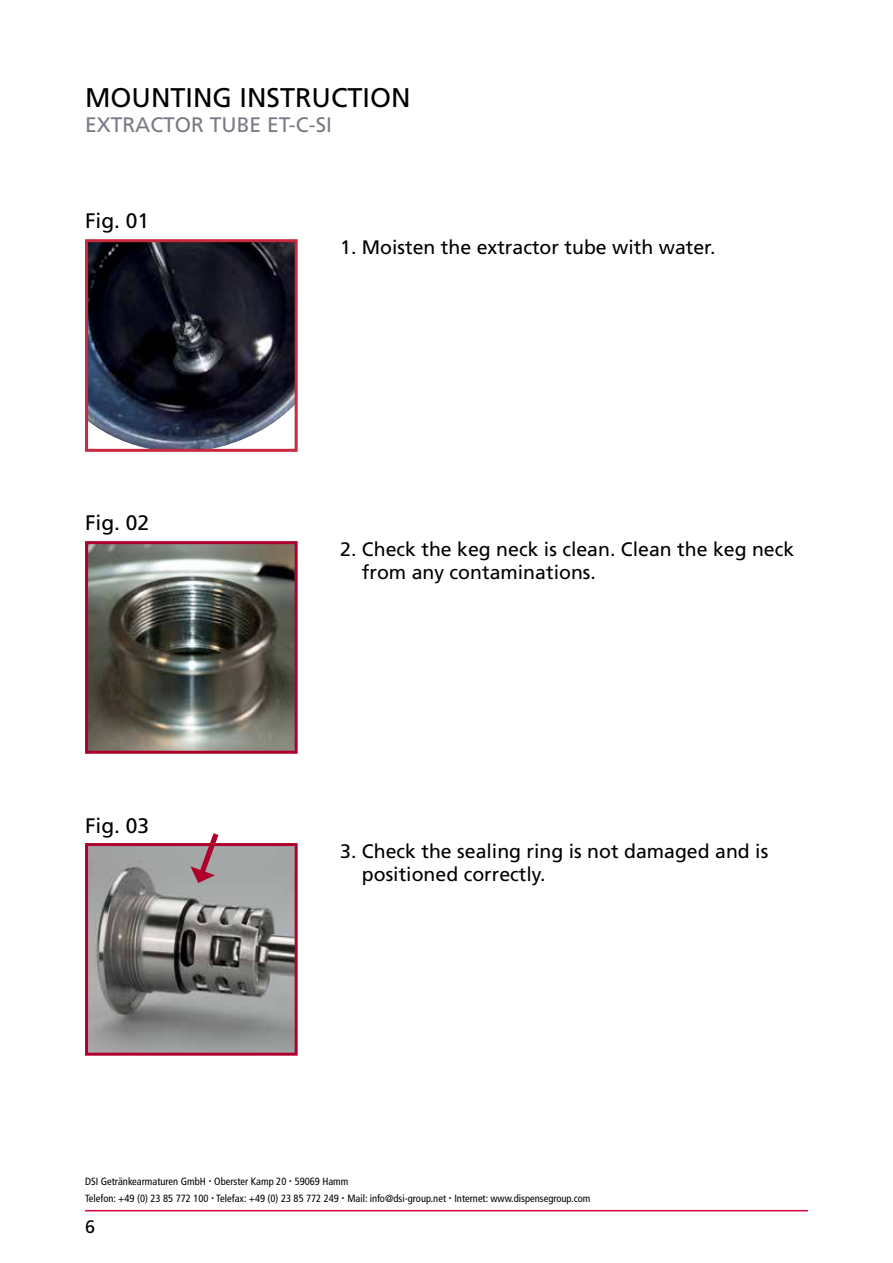
<style>
.page{position:relative;width:893px;height:1263px;background:#fff}
.page>*{position:absolute;margin:0;border:0;box-sizing:border-box;transform-origin:0 0}
.t1{font:27px "Frutiger LT Std";color:#000}
.t2{font:21px "Frutiger LT Std";color:#7a7b85}
.t3{font:21px "Frutiger LT Std";color:#000}
.t4{font:19.5px/23.4px "Frutiger LT Std";color:#000}
.t5{font:18px "Frutiger LT Std";color:#000}
.t6{font:condensed 10.5px/16.8px "Frutiger LT Std";color:#000}
</style>
<div class="page">
<hr style="left:85px;top:1210px;width:723px;height:1px;background:#dc003b">
<img style="left:89px;top:545px;width:205px;height:205px">
<div style="left:85px;top:541px;width:213px;height:213px;border:3px solid #af002d"></div>
<img style="left:89px;top:847px;width:205px;height:205px">
<div style="left:85px;top:843px;width:213px;height:213px;border:3px solid #af002d"></div>
<img style="left:89px;top:243px;width:205px;height:205px">
<div style="left:85px;top:239px;width:213px;height:213px;border:3px solid #c82a3d"></div>
<svg style="left:186px;top:843px;width:43px;height:44px"></svg>
<h1 class="t1" style="left:85px;top:81px;width:327px">MOUNTING INSTRUCTION</h1>
<p class="t2" style="left:85px;top:112px;width:248px">EXTRACTOR TUBE ET-C-SI</p>
<p class="t3" style="left:85px;top:209px;width:66px">Fig. 01</p>
<p class="t3" style="left:85px;top:511px;width:66px">Fig. 02</p>
<p class="t3" style="left:85px;top:814px;width:66px">Fig. 03</p>
<p class="t4" style="left:340px;top:235px;width:377px">1. Moisten the extractor tube with water.</p>
<p class="t4" style="left:362px;top:537px;width:434px;text-indent:-22px">2. Check the keg neck is clean. Clean the keg neck from any contaminations.</p>
<p class="t4" style="left:362px;top:839px;width:408px;text-indent:-22px">3. Check the sealing ring is not damaged and is positioned correctly.</p>
<p class="t6" style="left:85px;top:1173px;width:507px">DSI Getränkearmaturen GmbH Oberster Kamp 20 59069 Hamm<br>Telefon: +49 (0) 23 85 772 100 Telefax: +49 (0) 23 85 772 249 Mail: info@dsi-group.net Internet: www.dispensegroup.com</p>
<p class="t5" style="left:85px;top:1216px;width:12px">6</p>
</div>
